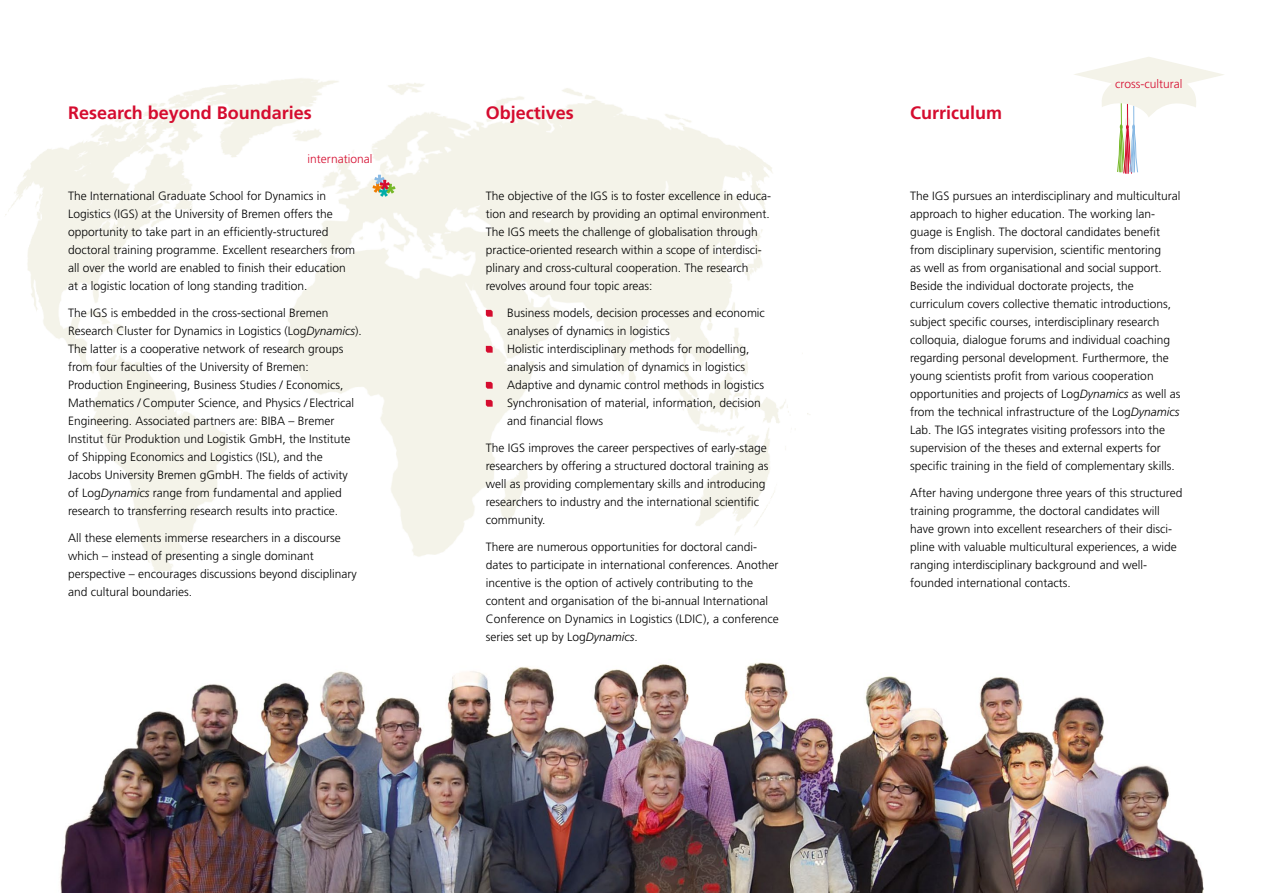
<style>
.page{position:relative;width:1263px;height:893px;background:#fff}
.page>*{position:absolute;margin:0;border:0;box-sizing:border-box;transform-origin:0 0}
.t1{font:700 18px "Frutiger";color:#d50c2f}
.t2{font:300 12px/18px "Frutiger";color:#000}
.t3{font:300 12px "Frutiger";color:#d50c2f}
.s1{font-style:italic}
</style>
<div class="page">
<img style="left:60px;top:662px;width:1143px;height:231px">
<img style="left:5px;top:78px;width:805px;height:493px">
<svg style="left:1074px;top:57px;width:150px;height:117px"></svg>
<svg style="left:372px;top:175px;width:23px;height:22px"></svg>
<svg style="left:486px;top:310px;width:7px;height:7px"></svg>
<svg style="left:486px;top:346px;width:7px;height:7px"></svg>
<svg style="left:486px;top:382px;width:7px;height:7px"></svg>
<svg style="left:486px;top:400px;width:7px;height:7px"></svg>
<h1 class="t1" style="left:68px;top:102px;width:245px">Research beyond Boundaries</h1>
<h1 class="t1" style="left:486px;top:102px;width:90px">Objectives</h1>
<p class="t3" style="left:307px;top:152px;width:66px">international</p>
<p class="t2" style="left:68px;top:186px;width:289px">The International Graduate School for Dynamics in Logistics (IGS) at the University of Bremen offers the opportunity to take part in an efficiently-structured doctoral training programme. Excellent researchers from all over the world are enabled to finish their education at a logistic location of long standing tradition.</p>
<p class="t2" style="left:68px;top:303px;width:295px">The IGS is embedded in the cross-sectional Bremen Research Cluster for Dynamics in Logistics (Log<span class="s1">Dynamics</span>).<br>The latter is a cooperative network of research groups from four faculties of the University of Bremen:<br>Production Engineering, Business Studies / Economics, Mathematics / Computer Science, and Physics / Electrical Engineering. Associated partners are: BIBA – Bremer Institut für Produktion und Logistik GmbH, the Institute of Shipping Economics and Logistics (ISL), and the<br>Jacobs University Bremen gGmbH. The fields of activity<br>of Log<span class="s1">Dynamics</span> range from fundamental and applied research to transferring research results into practice.</p>
<p class="t2" style="left:68px;top:528px;width:290px">All these elements immerse researchers in a discourse which – instead of presenting a single dominant perspective – encourages discussions beyond disciplinary and cultural boundaries.</p>
<p class="t2" style="left:486px;top:186px;width:287px">The objective of the IGS is to foster excellence in educa&shy;tion and research by providing an optimal environment.<br>The IGS meets the challenge of globalisation through practice-oriented research within a scope of interdisci&shy;plinary and cross-cultural cooperation. The research revolves around four topic areas:</p>
<p class="t2" style="left:507px;top:303px;width:259px">Business models, decision processes and economic analyses of dynamics in logistics<br>Holistic interdisciplinary methods for modelling, analysis and simulation of dynamics in logistics Adaptive and dynamic control methods in logistics Synchronisation of material, information, decision and financial flows</p>
<p class="t2" style="left:486px;top:438px;width:284px">The IGS improves the career perspectives of early-stage researchers by offering a structured doctoral training as well as providing complementary skills and introducing researchers to industry and the international scientific community.</p>
<p class="t2" style="left:486px;top:537px;width:294px">There are numerous opportunities for doctoral candi&shy;dates to participate in international conferences. Another incentive is the option of actively contributing to the content and organisation of the bi-annual International Conference on Dynamics in Logistics (LDIC), a conference series set up by Log<span class="s1">Dynamics</span>.</p>
<h1 class="t1" style="left:910px;top:102px;width:93px">Curriculum</h1>
<p class="t3" style="left:1115px;top:77px;width:69px">cross-cultural</p>
<p class="t2" style="left:910px;top:186px;width:272px">The IGS pursues an interdisciplinary and multicultural approach to higher education. The working lan&shy;guage is English. The doctoral candidates benefit from disciplinary supervision, scientific mentoring<br>as well as from organisational and social support.<br>Beside the individual doctorate projects, the curriculum covers collective thematic introductions, subject specific courses, interdisciplinary research colloquia, dialogue forums and individual coaching regarding personal development. Furthermore, the young scientists profit from various cooperation opportunities and projects of Log<span class="s1">Dynamics</span> as well as from the technical infrastructure of the Log<span class="s1">Dynamics </span>Lab. The IGS integrates visiting professors into the supervision of the theses and external experts for specific training in the field of complementary skills.</p>
<p class="t2" style="left:910px;top:483px;width:274px">After having undergone three years of this structured training programme, the doctoral candidates will have grown into excellent researchers of their disci&shy;pline with valuable multicultural experiences, a wide ranging interdisciplinary background and well&shy;founded international contacts.</p>
</div>
